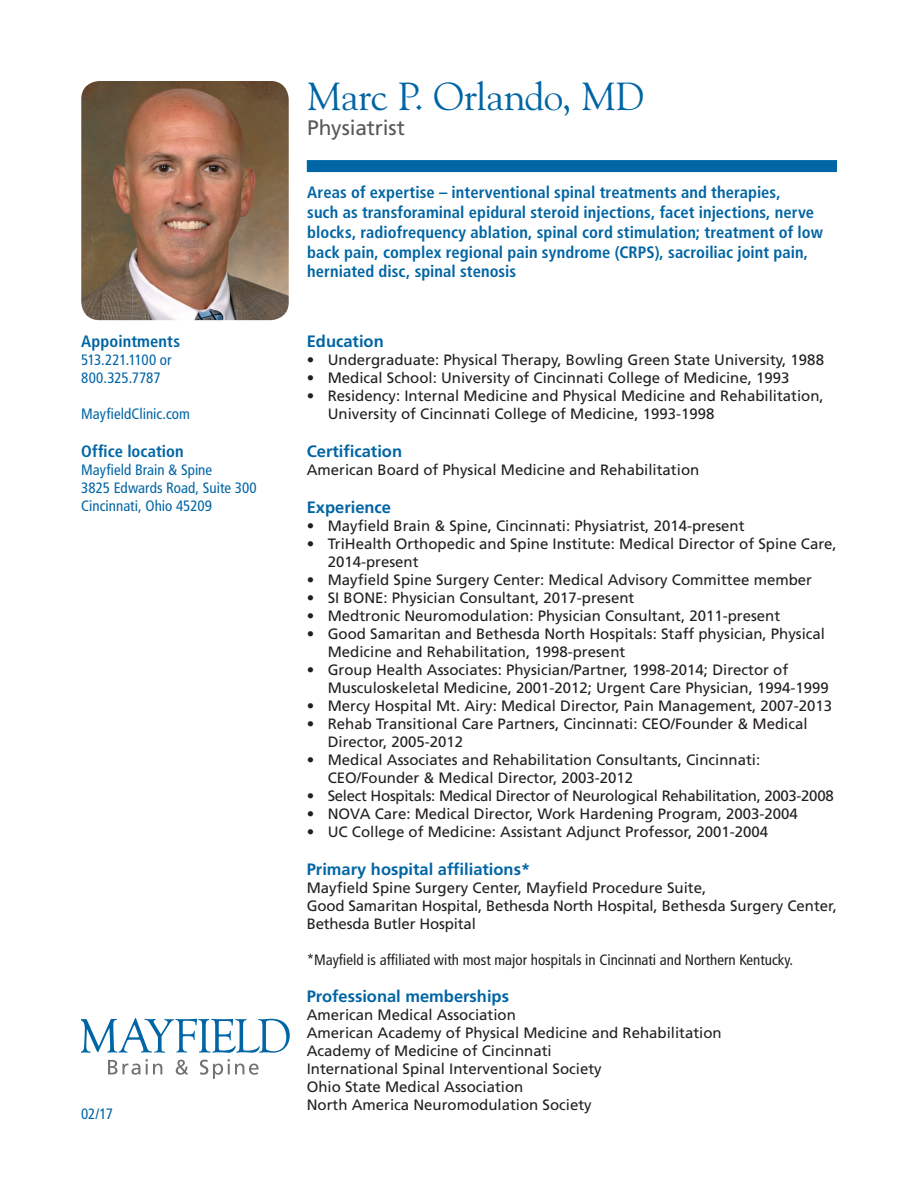
<style>
.page{position:relative;width:918px;height:1188px;background:#fff}
.page>*{position:absolute;margin:0;border:0;box-sizing:border-box;transform-origin:0 0}
.t1{font:39px "Goudy Std";letter-spacing:-.02em;color:#0065a4}
.t2{font:21px "Frutiger LT Std";letter-spacing:-.01em;color:#57585a}
.Medical_Specialty{font:700 condensed 16.5px/19.8px "Frutiger LT Std";letter-spacing:.005em;color:#0065a4}
.Body_Header{font:700 16.5px "Frutiger LT Std";color:#0065a4}
.Sidebar_header{font:700 condensed 16.5px "Frutiger LT Std";letter-spacing:.005em;color:#0065a4}
.Body_unbulleted{font:15px/18px "Frutiger LT Std";color:#231f20}
.Sidebar_body{font:condensed 15px "Frutiger LT Std";color:#0065a4}
.Mayfield_is_affilia{font:condensed 15px "Frutiger LT Std";color:#231f20}
.Body_unbulleted-2{font:15px "Frutiger LT Std";letter-spacing:-.02em;color:#231f20}
.Sidebar_body-2{font:condensed 15px "Frutiger LT Std";letter-spacing:-.03em;color:#0065a4}
</style>
<div class="page">
<svg style="left:81px;top:1018px;width:209px;height:35px"></svg>
<svg style="left:108px;top:1060px;width:9px;height:14px"></svg>
<svg style="left:123px;top:1059px;width:39px;height:16px"></svg>
<svg style="left:176px;top:1060px;width:12px;height:15px"></svg>
<svg style="left:200px;top:1059px;width:59px;height:20px"></svg>
<div style="left:307px;top:160px;width:530px;height:12px;background:#0065a4"></div>
<img style="left:81px;top:81px;width:208px;height:239px">
<p class="Sidebar_header" style="left:81px;top:332px;width:100px">Appointments</p>
<p class="Sidebar_body-2" style="left:81px;top:351px;width:92px">513.221.1100 or</p>
<p class="Sidebar_body" style="left:81px;top:369px;width:81px">800.325.7787</p>
<p class="Sidebar_body" style="left:81px;top:405px;width:110px">MayfieldClinic.com</p>
<p class="Sidebar_header" style="left:81px;top:441px;width:104px">Office location</p>
<p class="Sidebar_body" style="left:81px;top:461px;width:133px">Mayfield Brain &amp; Spine</p>
<p class="Sidebar_body" style="left:81px;top:479px;width:177px">3825 Edwards Road, Suite 300</p>
<p class="Sidebar_body" style="left:81px;top:497px;width:132px">Cincinnati, Ohio 45209</p>
<p class="Sidebar_body" style="left:81px;top:1105px;width:34px">02/17</p>
<p class="t1" style="left:307px;top:72px;width:338px">Marc P. Orlando, MD</p>
<p class="t2" style="left:307px;top:116px;width:99px">Physiatrist</p>
<p class="Medical_Specialty" style="left:307px;top:183px;width:517px">Areas of expertise – interventional spinal treatments and therapies,<br>such as transforaminal epidural steroid injections, facet injections, nerve blocks, radiofrequency ablation, spinal cord stimulation; treatment of low back pain, complex regional pain syndrome (CRPS), sacroiliac joint pain, herniated disc, spinal stenosis</p>
<p class="Body_Header" style="left:307px;top:332px;width:79px">Education</p>
<p class="Body_unbulleted" style="left:307px;top:351px;width:519px">• Undergraduate: Physical Therapy, Bowling Green State University, 1988</p>
<p class="Body_unbulleted" style="left:307px;top:369px;width:484px">• Medical School: University of Cincinnati College of Medicine, 1993</p>
<p class="Body_unbulleted" style="left:328px;top:387px;width:497px;text-indent:-21px">• Residency: Internal Medicine and Physical Medicine and Rehabilitation,<br>University of Cincinnati College of Medicine, 1993-1998</p>
<p class="Body_Header" style="left:307px;top:442px;width:97px">Certification</p>
<p class="Body_unbulleted" style="left:307px;top:461px;width:394px">American Board of Physical Medicine and Rehabilitation</p>
<p class="Body_Header" style="left:307px;top:497px;width:86px">Experience</p>
<p class="Body_unbulleted" style="left:307px;top:517px;width:439px">• Mayfield Brain &amp; Spine, Cincinnati: Physiatrist, 2014-present</p>
<p class="Body_unbulleted" style="left:328px;top:535px;width:511px;text-indent:-21px">• TriHealth Orthopedic and Spine Institute: Medical Director of Spine Care,<br>2014-present</p>
<p class="Body_unbulleted" style="left:307px;top:571px;width:507px">• Mayfield Spine Surgery Center: Medical Advisory Committee member</p>
<p class="Body_unbulleted" style="left:307px;top:589px;width:329px">• SI BONE: Physician Consultant, 2017-present</p>
<p class="Body_unbulleted" style="left:307px;top:607px;width:475px">• Medtronic Neuromodulation: Physician Consultant, 2011-present</p>
<p class="Body_unbulleted" style="left:328px;top:625px;width:499px;text-indent:-21px">• Good Samaritan and Bethesda North Hospitals: Staff physician, Physical<br>Medicine and Rehabilitation, 1998-present</p>
<p class="Body_unbulleted" style="left:328px;top:661px;width:503px;text-indent:-21px">• Group Health Associates: Physician/Partner, 1998-2014; Director of<br>Musculoskeletal Medicine, 2001-2012; Urgent Care Physician, 1994-1999</p>
<p class="Body_unbulleted" style="left:307px;top:697px;width:527px">• Mercy Hospital Mt. Airy: Medical Director, Pain Management, 2007-2013</p>
<p class="Body_unbulleted" style="left:328px;top:715px;width:481px;text-indent:-21px">• Rehab Transitional Care Partners, Cincinnati: CEO/Founder &amp; Medical<br>Director, 2005-2012</p>
<p class="Body_unbulleted" style="left:328px;top:751px;width:434px;text-indent:-21px">• Medical Associates and Rehabilitation Consultants, Cincinnati:<br>CEO/Founder &amp; Medical Director, 2003-2012</p>
<p class="Body_unbulleted-2" style="left:307px;top:787px;width:528px">• Select Hospitals: Medical Director of Neurological Rehabilitation, 2003-2008</p>
<p class="Body_unbulleted" style="left:307px;top:805px;width:493px">• NOVA Care: Medical Director, Work Hardening Program, 2003-2004</p>
<p class="Body_unbulleted" style="left:307px;top:823px;width:463px">• UC College of Medicine: Assistant Adjunct Professor, 2001-2004</p>
<p class="Body_Header" style="left:307px;top:859px;width:225px">Primary hospital affiliations*</p>
<p class="Body_unbulleted" style="left:307px;top:878px;width:401px">Mayfield Spine Surgery Center, Mayfield Procedure Suite,</p>
<p class="Body_unbulleted" style="left:307px;top:896px;width:532px">Good Samaritan Hospital, Bethesda North Hospital, Bethesda Surgery Center,<br>Bethesda Butler Hospital</p>
<p class="Mayfield_is_affilia" style="left:307px;top:951px;width:488px">*Mayfield is affiliated with most major hospitals in Cincinnati and Northern Kentucky.</p>
<p class="Body_Header" style="left:307px;top:987px;width:204px">Professional memberships</p>
<p class="Body_unbulleted" style="left:307px;top:1006px;width:211px">American Medical Association</p>
<p class="Body_unbulleted" style="left:307px;top:1024px;width:417px">American Academy of Physical Medicine and Rehabilitation</p>
<p class="Body_unbulleted" style="left:307px;top:1042px;width:247px">Academy of Medicine of Cincinnati</p>
<p class="Body_unbulleted" style="left:307px;top:1060px;width:297px">International Spinal Interventional Society</p>
<p class="Body_unbulleted" style="left:307px;top:1078px;width:218px">Ohio State Medical Association</p>
<p class="Body_unbulleted" style="left:307px;top:1096px;width:287px">North America Neuromodulation Society</p>
</div>
